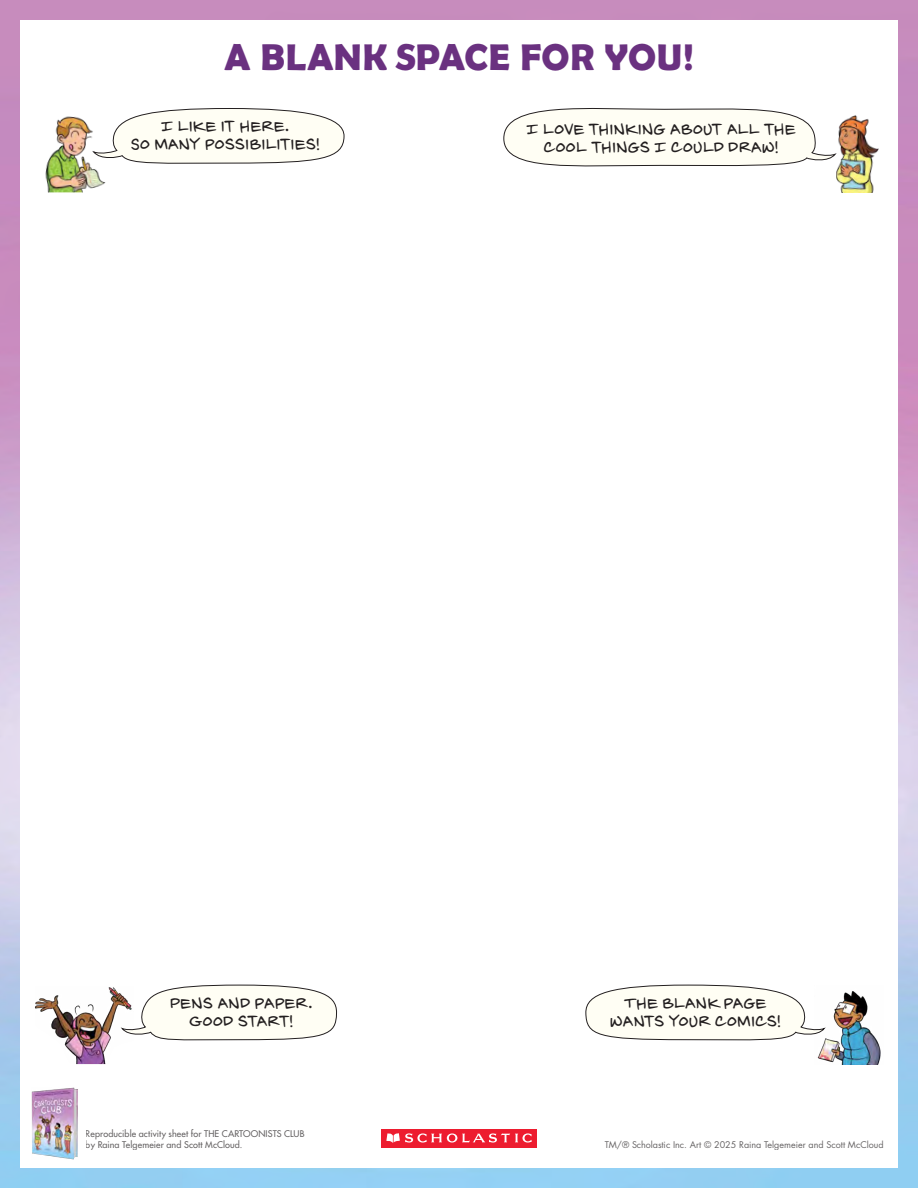
<style>
.page{position:relative;width:918px;height:1188px;background:#fff}
.page>*{position:absolute;margin:0;border:0;box-sizing:border-box;transform-origin:0 0}
.t1{font:500 37.5px "Berlin Sans";letter-spacing:.015em;color:#6a3180}
.t2{font:15px/18px "Go Raina";letter-spacing:.025em;color:#231f20;text-align:center}
.t3{font:500 9px/10.8px "Futura Std";letter-spacing:.01em;color:#231f20}
.t4{font:9px "Futura Std";color:#231f20}
</style>
<div class="page">
<div style="left:381px;top:1129px;width:156px;height:19px;background:#ed1c2f"></div>
<svg style="left:386px;top:1133px;width:146px;height:10px"></svg>
<img style="left:31px;top:1087px;width:47px;height:72px">
<img style="left:45px;top:116px;width:61px;height:76px">
<img style="left:35px;top:987px;width:85px;height:77px">
<img style="left:836px;top:115px;width:43px;height:77px">
<img style="left:817px;top:991px;width:64px;height:73px">
<svg style="left:92px;top:108px;width:253px;height:57px"></svg>
<svg style="left:120px;top:984px;width:217px;height:57px"></svg>
<svg style="left:585px;top:984px;width:241px;height:58px"></svg>
<svg style="left:503px;top:108px;width:334px;height:64px"></svg>
<h1 class="t1" style="left:224px;top:36px;width:471px">A BLANK SPACE FOR YOU!</h1>
<p class="t2" style="left:131px;top:118px;width:190px">I LIKE IT HERE.<br>SO MANY POSSIBILITIES!</p>
<p class="t2" style="left:527px;top:120px;width:270px">I LOVE THINKING ABOUT ALL THE<br>COOL THINGS I COULD DRAW!</p>
<p class="t2" style="left:170px;top:995px;width:144px">PENS AND PAPER.<br>GOOD START!</p>
<p class="t2" style="left:610px;top:995px;width:172px">THE BLANK PAGE<br>WANTS YOUR COMICS!</p>
<p class="t3" style="left:86px;top:1128px;width:220px">Reproducible activity sheet for THE CARTOONISTS CLUB by Raina Telgemeier and Scott McCloud.</p>
<p class="t4" style="left:605px;top:1138px;width:280px">TM/® Scholastic Inc. Art © 2025 Raina Telgemeier and Scott McCloud</p>
</div>
